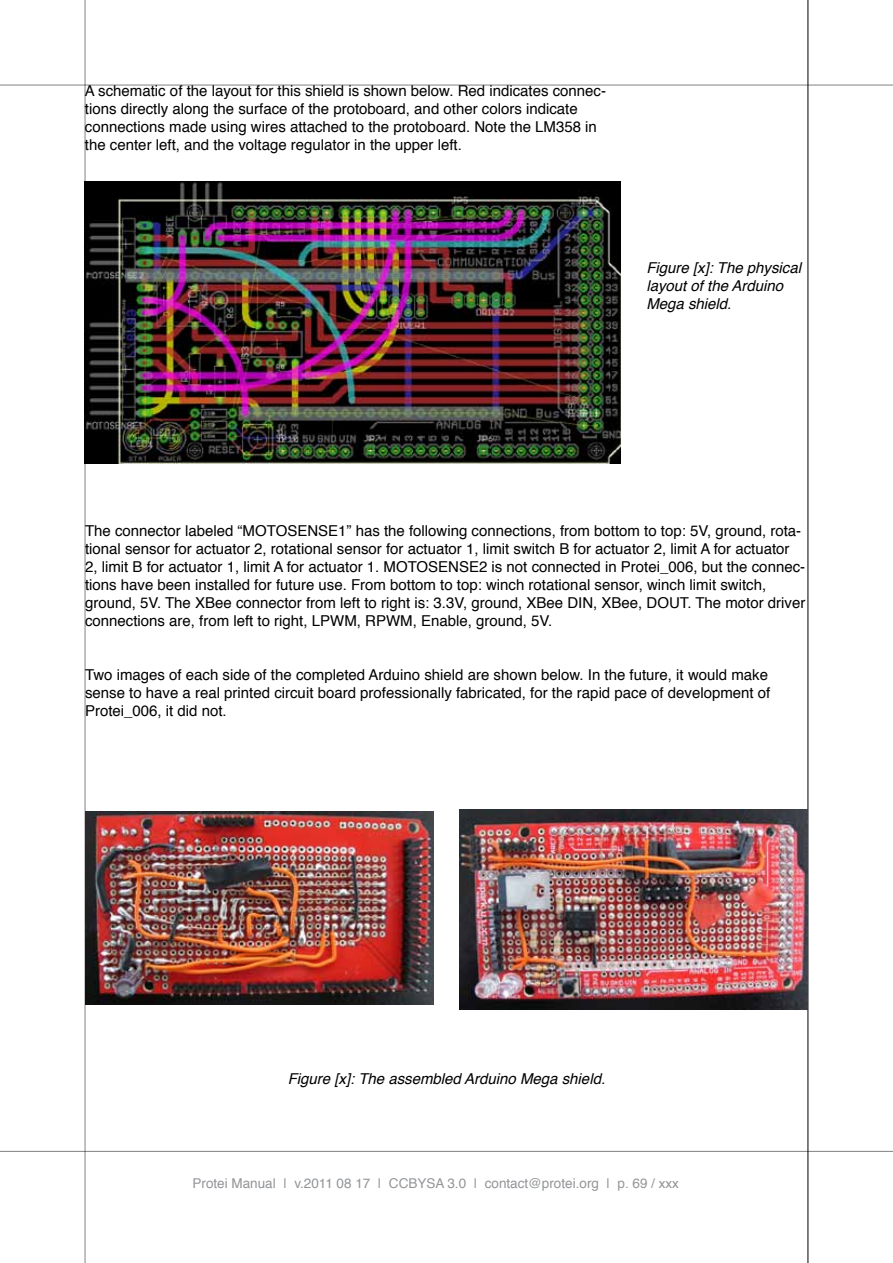
<style>
.page{position:relative;width:893px;height:1263px;background:#fff}
.page>*{position:absolute;margin:0;border:0;box-sizing:border-box;transform-origin:0 0}
.t1{font:15px/18px "Helvetica";color:#000}
.t2{font:italic 15px/18px "Helvetica";color:#000}
.t3{font:13.5px "Helvetica";color:#939598}
</style>
<div class="page">
<hr style="left:0;top:1151px;width:893px;height:1px;background:#000">
<hr style="left:808px;top:0;width:1px;height:1263px;background:#000">
<hr style="left:85px;top:0;width:1px;height:1263px;background:#000">
<hr style="left:0;top:85px;width:893px;height:1px;background:#000">
<img style="left:85px;top:181px;width:536px;height:282px">
<img style="left:459px;top:809px;width:349px;height:201px">
<img style="left:86px;top:811px;width:348px;height:193px">
<p class="t1" style="left:85px;top:83px;width:523px">A schematic of the layout for this shield is shown below. Red indicates connec&shy;tions directly along the surface of the protoboard, and other colors indicate connections made using wires attached to the protoboard. Note the LM358 in the center left, and the voltage regulator in the upper left.</p>
<p class="t2" style="left:646px;top:259px;width:161px">Figure[x]:Thephysical layoutoftheArduino<br>Megashield.</p>
<p class="t1" style="left:85px;top:523px;width:722px">The connector labeled “MOTOSENSE1” has the following connections, from bottom to top: 5V, ground, rota&shy;tional sensor for actuator 2, rotational sensor for actuator 1, limit switch B for actuator 2, limit A for actuator 2, limit B for actuator 1, limit A for actuator 1. MOTOSENSE2 is not connected in Protei_006, but the connec&shy;tions have been installed for future use. From bottom to top: winch rotational sensor, winch limit switch, ground, 5V. The XBee connector from left to right is: 3.3V, ground, XBee DIN, XBee, DOUT. The motor driver connections are, from left to right, LPWM, RPWM, Enable, ground, 5V.</p>
<p class="t1" style="left:85px;top:667px;width:687px">Two images of each side of the completed Arduino shield are shown below. In the future, it would make sense to have a real printed circuit board professionally fabricated, for the rapid pace of development of<br>Protei_006, it did not.</p>
<p class="t2" style="left:288px;top:1070px;width:324px">Figure[x]:TheassembledArduinoMegashield.</p>
<p class="t3" style="left:193px;top:1173px;width:488px">Protei Manual | v.2011 08 17 | CCBYSA 3.0 | contact@protei.org | p. 69 / xxx</p>
</div>
